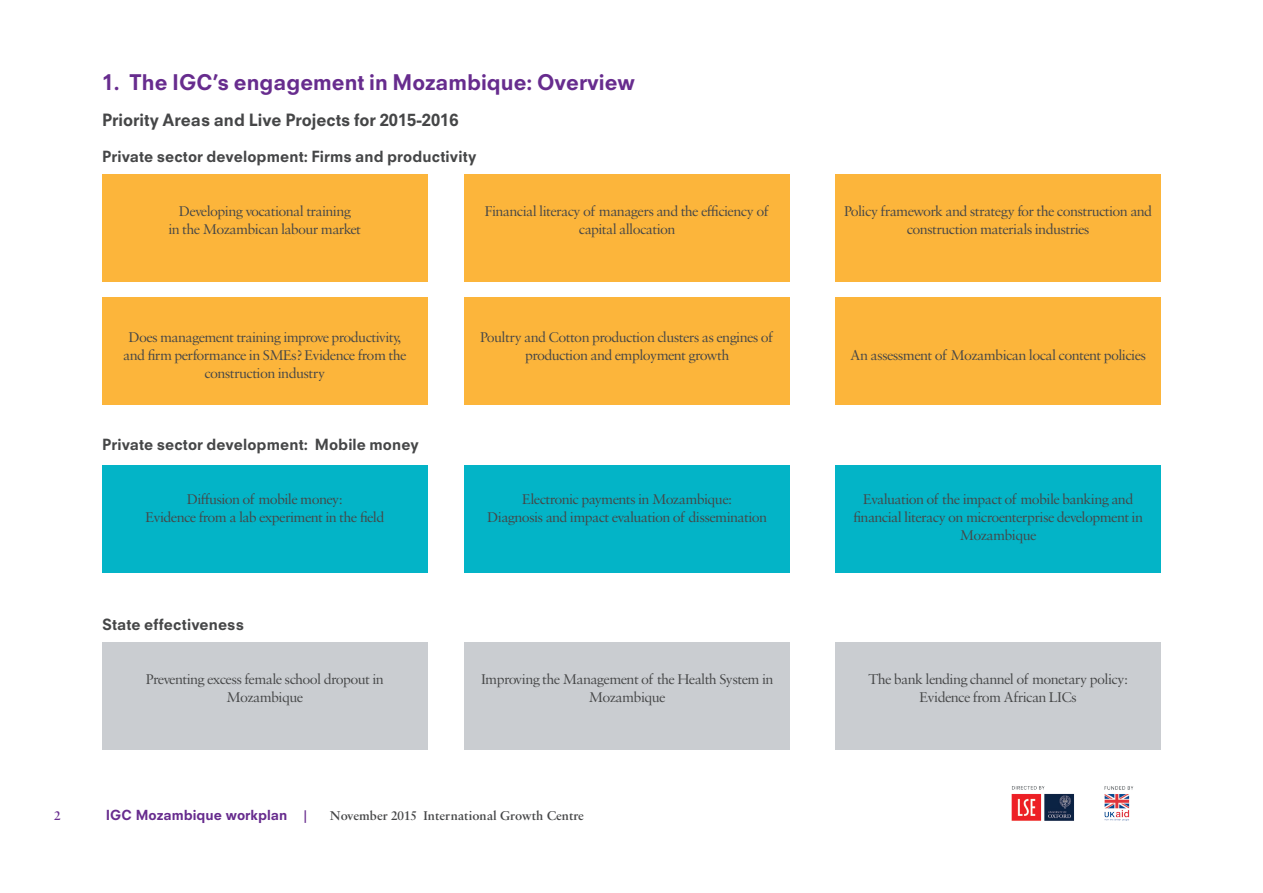
<style>
.page{position:relative;width:1263px;height:893px;background:#fff}
.page>*{position:absolute;margin:0;border:0;box-sizing:border-box;transform-origin:0 0}
.t1{font:800 21px "Neuzeit SLT Std";color:#672c8e}
.Subhead_a{font:800 16.5px "Neuzeit SLT Std";color:#454647}
.Body{font:15px/18px "Sabon MT Std";letter-spacing:-.04em;color:#454647;text-align:center}
.Subhead_b{font:800 15px "Neuzeit SLT Std";letter-spacing:.005em;color:#454647}
.t2{font:600 13.5px "Sabon MT Std";color:#454647}
.t3{font:800 13.5px "Neuzeit SLT Std";color:#672c8e}
.t4{font:600 13.5px "Sabon MT Std";color:#672c8e}
.s1{font-family:"Sabon MT Std";font-weight:600}
</style>
<div class="page">
<img style="left:1011px;top:786px;width:123px;height:35px">
<div style="left:102px;top:174px;width:326px;height:107px;background:#fcb53b"></div>
<div style="left:102px;top:465px;width:326px;height:108px;background:#03b4c7"></div>
<div style="left:102px;top:642px;width:326px;height:107px;background:#cacdd1"></div>
<div style="left:102px;top:298px;width:326px;height:107px;background:#fcb53b"></div>
<div style="left:464px;top:298px;width:326px;height:107px;background:#fcb53b"></div>
<div style="left:835px;top:298px;width:326px;height:107px;background:#fcb53b"></div>
<div style="left:464px;top:174px;width:326px;height:107px;background:#fcb53b"></div>
<div style="left:464px;top:465px;width:326px;height:108px;background:#03b4c7"></div>
<div style="left:464px;top:642px;width:326px;height:107px;background:#cacdd1"></div>
<div style="left:835px;top:174px;width:326px;height:107px;background:#fcb53b"></div>
<div style="left:835px;top:465px;width:326px;height:108px;background:#03b4c7"></div>
<div style="left:835px;top:642px;width:326px;height:107px;background:#cacdd1"></div>
<p class="t1" style="left:102px;top:69px;width:534px">1. The IGC’s engagement in Mozambique: Overview</p>
<p class="Subhead_a" style="left:102px;top:110px;width:358px">Priority Areas and Live Projects for 2015-2016</p>
<p class="Subhead_b" style="left:102px;top:147px;width:376px">Private sector development: Firms and productivity</p>
<p class="Body" style="left:168px;top:202px;width:194px">Developing vocational training<br>in the Mozambican labour market</p>
<p class="Body" style="left:485px;top:202px;width:285px">Financial literacy of managers and the efficiency of capital allocation</p>
<p class="Body" style="left:123px;top:328px;width:285px">Does management training improve productivity, and firm performance in SMEs? Evidence from the construction industry</p>
<p class="Body" style="left:480px;top:328px;width:294px">Poultry and Cotton production clusters as engines of production and employment growth</p>
<p class="Subhead_b" style="left:102px;top:435px;width:318px">Private sector development: Mobile money</p>
<p class="Body" style="left:187px;top:490px;width:158px">Diffusion of mobile money:</p>
<p class="Body" style="left:145px;top:508px;width:240px">Evidence from a lab experiment in the field</p>
<p class="Subhead_b" style="left:102px;top:615px;width:143px">State effectiveness</p>
<p class="Body" style="left:146px;top:670px;width:240px">Preventing excess female school dropout in<br>Mozambique</p>
<p class="Body" style="left:522px;top:490px;width:211px">Electronic payments in Mozambique:</p>
<p class="Body" style="left:487px;top:508px;width:281px">Diagnosis and impact evaluation of dissemination</p>
<p class="Body" style="left:481px;top:670px;width:294px">Improving the Management of the Health System in<br>Mozambique</p>
<p class="t4" style="left:54px;top:807px;width:8px">2</p>
<p class="t3" style="left:106px;top:806px;width:203px">IGC Mozambique workplan <span class="s1">|</span></p>
<p class="t2" style="left:330px;top:807px;width:255px">November 2015 International Growth Centre</p>
<p class="Body" style="left:844px;top:202px;width:310px">Policy framework and strategy for the construction and construction materials industries</p>
<p class="Body" style="left:850px;top:346px;width:297px">An assessment of Mozambican local content policies</p>
<p class="Body" style="left:853px;top:490px;width:291px">Evaluation of the impact of mobile banking and financial literacy on microenterprise development in<br>Mozambique</p>
<p class="Body" style="left:868px;top:670px;width:261px">The bank lending channel of monetary policy:<br>Evidence from African LICs</p>
</div>
